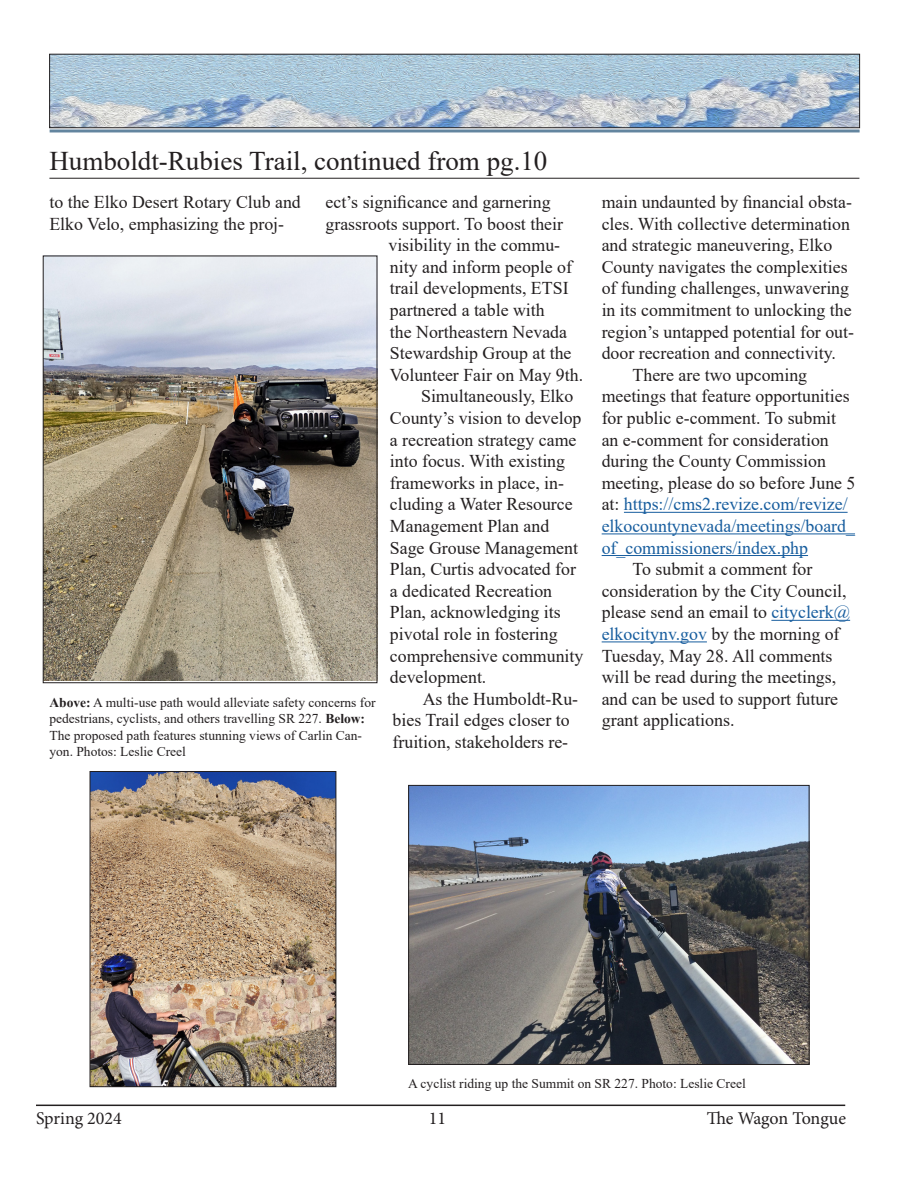
<style>
.page{position:relative;width:918px;height:1188px;background:#fff}
.page>*{position:absolute;margin:0;border:0;box-sizing:border-box;transform-origin:0 0}
.t1{font:27px "Times New Roman";color:#231f20}
.t2{font:18px/21.6px "Times New Roman";color:#231f20}
.t3{font:18px "Minion Pro";letter-spacing:-.005em;color:#231f20}
.t4{font:13.5px/16.2px "Times New Roman";color:#231f20}
.s1{font-weight:700}
.s2{color:#175d9e}
</style>
<div class="page">
<img style="left:51px;top:56px;width:807px;height:70px">
<div style="left:49px;top:54px;width:811px;height:74px;border:1px solid #231f20"></div>
<hr style="left:50px;top:129px;width:810px;height:3px;background:#63859f">
<hr style="left:36px;top:1105px;width:809px;height:1px;background:#231f20">
<hr style="left:49px;top:178px;width:810px;height:1px;background:#231f20">
<hr style="left:624px;top:512px;width:224px;height:1px;background:#175d9e">
<hr style="left:602px;top:533px;width:253px;height:1px;background:#175d9e">
<hr style="left:602px;top:555px;width:206px;height:1px;background:#175d9e">
<hr style="left:771px;top:620px;width:79px;height:1px;background:#175d9e">
<hr style="left:602px;top:641px;width:105px;height:1px;background:#175d9e">
<img style="left:45px;top:258px;width:330px;height:423px">
<div style="left:43px;top:256px;width:334px;height:427px;border:1px solid #231f20"></div>
<img style="left:410px;top:787px;width:397px;height:276px">
<div style="left:408px;top:785px;width:401px;height:280px;border:1px solid #231f20"></div>
<img style="left:92px;top:773px;width:242px;height:312px">
<div style="left:90px;top:771px;width:246px;height:316px;border:1px solid #231f20"></div>
<p class="t1" style="left:49px;top:142px;width:500px">Humboldt-Rubies Trail, continued from pg.10</p>
<p class="t2" style="left:49px;top:191px;width:253px">to the Elko Desert Rotary Club and<br>Elko Velo, emphasizing the proj-</p>
<p class="t2" style="left:326px;top:191px;width:227px">ect’s significance and garnering</p>
<p class="t2" style="left:326px;top:212px;width:239px">grassroots support. To boost their</p>
<p class="t2" style="left:388px;top:234px;width:173px">visibility in the commu-</p>
<p class="t2" style="left:390px;top:255px;width:184px">nity and inform people of</p>
<p class="t2" style="left:390px;top:277px;width:180px">trail developments, ETSI</p>
<p class="t2" style="left:390px;top:299px;width:156px">partnered a table with</p>
<p class="t2" style="left:390px;top:320px;width:179px">the Northeastern Nevada</p>
<p class="t2" style="left:390px;top:342px;width:183px">Stewardship Group at the</p>
<p class="t2" style="left:390px;top:363px;width:195px">Volunteer Fair on May 9th.</p>
<p class="t2" style="left:390px;top:385px;width:195px;text-indent:31px">Simultaneously, Elko<br>County’s vision to develop a recreation strategy came into focus. With existing frameworks in place, in&shy;cluding a Water Resource<br>Management Plan and<br>Sage Grouse Management<br>Plan, Curtis advocated for a dedicated Recreation<br>Plan, acknowledging its pivotal role in fostering comprehensive community development.</p>
<p class="t2" style="left:393px;top:687px;width:187px;text-indent:30px">As the Humboldt-Ru&shy;bies Trail edges closer to fruition, stakeholders re-</p>
<p class="t4" style="left:49px;top:694px;width:328px"><span class="s1">Above:</span> A multi-use path would alleviate safety concerns for pedestrians, cyclists, and others travelling SR 227. <span class="s1">Below:<br></span>The proposed path features stunning views of Carlin Can&shy;yon. Photos: Leslie Creel</p>
<p class="t2" style="left:602px;top:191px;width:254px">main undaunted by financial obsta&shy;cles. With collective determination and strategic maneuvering, Elko County navigates the complexities of funding challenges, unwavering in its commitment to unlocking the region’s untapped potential for out&shy;door recreation and connectivity.</p>
<p class="t2" style="left:602px;top:363px;width:255px;text-indent:31px">There are two upcoming meetings that feature opportunities for public e-comment. To submit an e-comment for consideration during the County Commission meeting, please do so before June 5 at: <span class="s2">https://cms2.revize.com/revize/ elkocountynevada/meetings/board_ of_commissioners/index.php</span></p>
<p class="t2" style="left:602px;top:558px;width:250px;text-indent:31px">To submit a comment for consideration by the City Council, please send an email to <span class="s2">cityclerk@ elkocitynv.gov</span> by the morning of<br>Tuesday, May 28. All comments will be read during the meetings, and can be used to support future grant applications.</p>
<p class="t4" style="left:408px;top:1075px;width:339px">A cyclist riding up the Summit on SR 227. Photo: Leslie Creel</p>
<p class="t3" style="left:36px;top:1107px;width:87px">Spring 2024</p>
<p class="t3" style="left:429px;top:1107px;width:19px">11</p>
<p class="t3" style="left:707px;top:1107px;width:141px">The Wagon Tongue</p>
</div>
